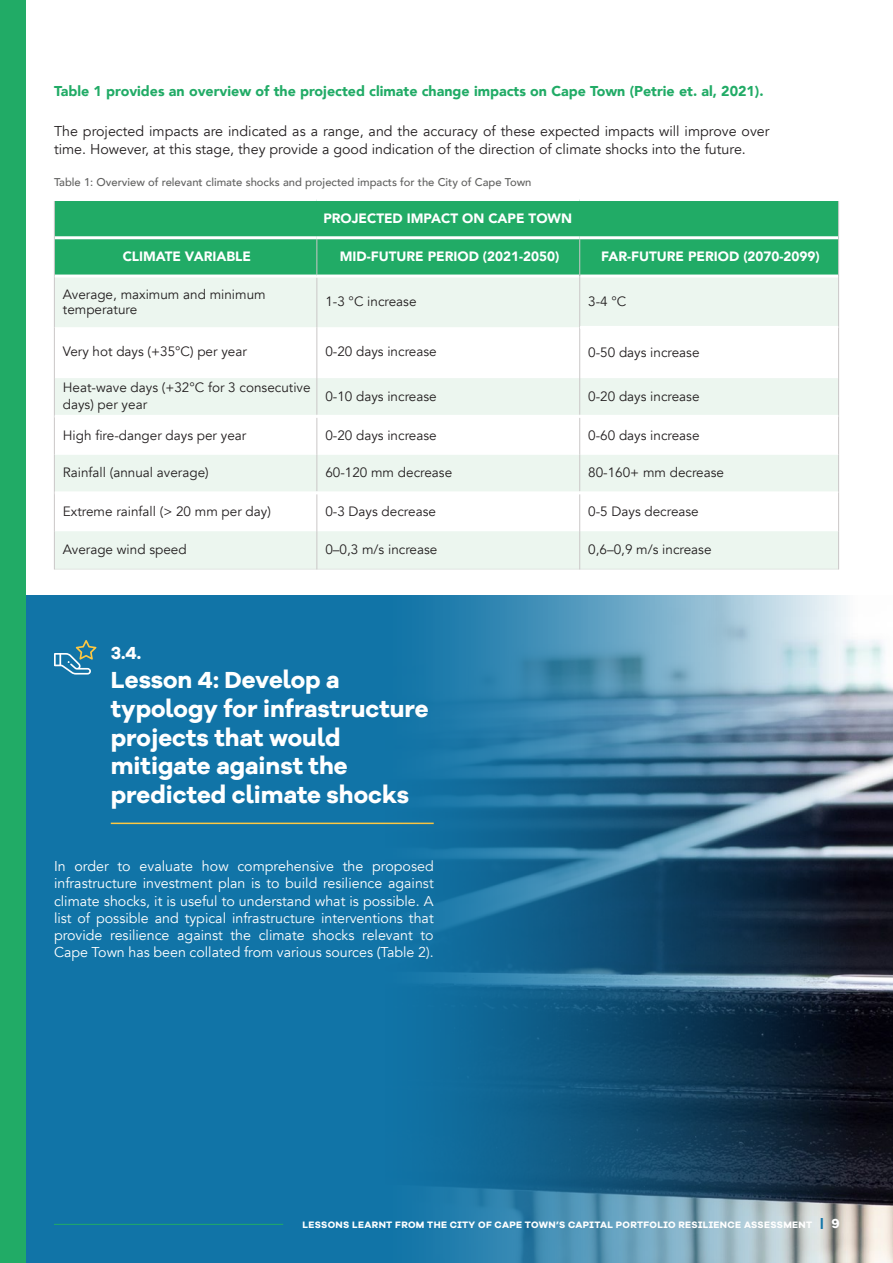
<style>
.page{position:relative;width:893px;height:1263px;background:#fff}
.page>*{position:absolute;margin:0;border:0;box-sizing:border-box;transform-origin:0 0}
.t1{font:24px/28.8px "Galano Grotesque Alt Bold";color:#fff}
.t2{font:18px "Galano Grotesque Alt Bold";color:#fff}
.t3{font:14.25px/17.2px "Avenir";color:#fff;text-align:justify}
.t4{font:14.25px/17.2px "Avenir";color:#231f20}
.t5{font:900 14.25px "Avenir";color:#21ab66}
.t6{font:13.5px/15px "Avenir";color:#231f20}
.t7{font:900 13.5px "Avenir";color:#fff}
.t8{font:500 11.25px "Avenir";color:#616160}
.t9{font:9.6px "Galano Grotesque Alt Bold";letter-spacing:.035em;color:#fff}
.s1{font-family:"Galano Grotesque Bold";font-size:13.5px;color:#1174a7}
.s2{font-size:13.5px}
</style>
<div class="page">
<div style="left:0;top:595px;width:893px;height:668px;background:#1174a7"></div>
<hr style="left:111px;top:822px;width:323px;height:2px;background:#fec842">
<div style="left:0;top:0;width:26px;height:1263px;background:#21ab66"></div>
<svg style="left:54px;top:640px;width:42px;height:35px"></svg>
<div style="left:55px;top:201px;width:783px;height:74px;background:#21ab66"></div>
<div style="left:55px;top:278px;width:783px;height:291px;background:#ecf6ef"></div>
<svg style="left:55px;top:327px;width:783px;height:204px"></svg>
<hr style="left:54px;top:201px;width:1px;height:37px;background:#cac7c7">
<hr style="left:54px;top:238px;width:1px;height:38px;background:#cac7c7">
<hr style="left:316px;top:239px;width:1px;height:36px;background:#cac7c7">
<hr style="left:54px;top:276px;width:1px;height:51px;background:#cac7c7">
<hr style="left:316px;top:278px;width:1px;height:49px;background:#cac7c7">
<hr style="left:55px;top:236px;width:262px;height:3px;background:#fff">
<hr style="left:317px;top:236px;width:263px;height:3px;background:#fff">
<hr style="left:580px;top:236px;width:258px;height:3px;background:#fff">
<hr style="left:579px;top:239px;width:1px;height:37px;background:#cac7c7">
<hr style="left:579px;top:276px;width:1px;height:51px;background:#cac7c7">
<hr style="left:838px;top:201px;width:1px;height:37px;background:#cac7c7">
<hr style="left:838px;top:238px;width:1px;height:38px;background:#cac7c7">
<hr style="left:838px;top:276px;width:1px;height:51px;background:#cac7c7">
<hr style="left:316px;top:327px;width:1px;height:51px;background:#cac7c7">
<hr style="left:316px;top:378px;width:1px;height:37px;background:#cac7c7">
<hr style="left:316px;top:455px;width:1px;height:36px;background:#cac7c7">
<hr style="left:316px;top:531px;width:1px;height:38px;background:#cac7c7">
<hr style="left:579px;top:378px;width:1px;height:37px;background:#cac7c7">
<hr style="left:579px;top:455px;width:1px;height:36px;background:#cac7c7">
<hr style="left:579px;top:531px;width:1px;height:38px;background:#cac7c7">
<hr style="left:838px;top:378px;width:1px;height:38px;background:#cac7c7">
<hr style="left:838px;top:455px;width:1px;height:38px;background:#cac7c7">
<hr style="left:838px;top:531px;width:1px;height:38px;background:#cac7c7">
<hr style="left:54px;top:327px;width:1px;height:51px;background:#cac7c7">
<hr style="left:54px;top:378px;width:1px;height:38px;background:#cac7c7">
<hr style="left:54px;top:455px;width:1px;height:38px;background:#cac7c7">
<hr style="left:54px;top:531px;width:1px;height:38px;background:#cac7c7">
<hr style="left:579px;top:327px;width:1px;height:51px;background:#cac7c7">
<hr style="left:580px;top:326px;width:258px;height:3px;background:#fff">
<hr style="left:838px;top:327px;width:1px;height:51px;background:#cac7c7">
<hr style="left:54px;top:416px;width:1px;height:39px;background:#cac7c7">
<hr style="left:55px;top:415px;width:262px;height:3px;background:#fff">
<hr style="left:317px;top:415px;width:263px;height:3px;background:#fff">
<hr style="left:580px;top:415px;width:258px;height:3px;background:#fff">
<hr style="left:316px;top:418px;width:1px;height:37px;background:#cac7c7">
<hr style="left:579px;top:418px;width:1px;height:37px;background:#cac7c7">
<hr style="left:838px;top:416px;width:1px;height:39px;background:#cac7c7">
<hr style="left:54px;top:493px;width:1px;height:38px;background:#cac7c7">
<hr style="left:55px;top:491px;width:262px;height:3px;background:#fff">
<hr style="left:317px;top:491px;width:263px;height:3px;background:#fff">
<hr style="left:580px;top:491px;width:258px;height:3px;background:#fff">
<hr style="left:316px;top:494px;width:1px;height:37px;background:#cac7c7">
<hr style="left:579px;top:494px;width:1px;height:37px;background:#cac7c7">
<hr style="left:838px;top:493px;width:1px;height:38px;background:#cac7c7">
<img style="left:306px;top:595px;width:587px;height:668px">
<hr style="left:54px;top:569px;width:784px;height:1px;background:#cac7c7">
<hr style="left:54px;top:1224px;width:229px;height:1px;background:#21ab66">
<p class="t5" style="left:54px;top:79px;width:711px">Table 1 provides an overview of the projected climate change impacts on Cape Town (Petrie et. al, 2021).</p>
<p class="t4" style="left:54px;top:123px;width:717px">The projected impacts are indicated as a range, and the accuracy of these expected impacts will improve over time. However, at this stage, they provide a good indication of the direction of climate shocks into the future.</p>
<p class="t8" style="left:54px;top:173px;width:479px">Table 1: Overview of relevant climate shocks and projected impacts for the City of Cape Town</p>
<p class="t7" style="left:323px;top:207px;width:250px">PROJECTED IMPACT ON CAPE TOWN</p>
<p class="t7" style="left:123px;top:245px;width:130px">CLIMATE VARIABLE</p>
<p class="t7" style="left:340px;top:245px;width:221px">MID-FUTURE PERIOD (2021-2050)</p>
<p class="t7" style="left:601px;top:245px;width:220px">FAR-FUTURE PERIOD (2070-2099)</p>
<p class="t6" style="left:63px;top:287px;width:204px">Average, maximum and minimum temperature</p>
<p class="t6" style="left:325px;top:294px;width:93px">1-3 °C increase</p>
<p class="t6" style="left:588px;top:294px;width:40px">3-4 °C</p>
<p class="t6" style="left:63px;top:344px;width:185px">Very hot days (+35°C) per year</p>
<p class="t6" style="left:325px;top:344px;width:113px">0-20 days increase</p>
<p class="t6" style="left:588px;top:345px;width:113px">0-50 days increase</p>
<p class="t6" style="left:63px;top:379px;width:249px;line-height:17.2px">Heat-wave days (+32°C for 3 consecutive days) per year</p>
<p class="t6" style="left:325px;top:389px;width:113px">0-10 days increase</p>
<p class="t6" style="left:588px;top:389px;width:113px">0-20 days increase</p>
<p class="t6" style="left:63px;top:428px;width:185px">High fire-danger days per year</p>
<p class="t6" style="left:325px;top:428px;width:113px">0-20 days increase</p>
<p class="t6" style="left:588px;top:428px;width:113px">0-60 days increase</p>
<p class="t6" style="left:63px;top:465px;width:147px">Rainfall (annual average)</p>
<p class="t6" style="left:325px;top:465px;width:128px">60-120 mm decrease</p>
<p class="t6" style="left:588px;top:465px;width:137px">80-160+ mm decrease</p>
<p class="t6" style="left:63px;top:504px;width:210px">Extreme rainfall (&gt; 20 mm per day)</p>
<p class="t6" style="left:325px;top:504px;width:112px">0-3 Days decrease</p>
<p class="t6" style="left:588px;top:504px;width:112px">0-5 Days decrease</p>
<p class="t6" style="left:63px;top:542px;width:125px">Average wind speed</p>
<p class="t6" style="left:325px;top:542px;width:114px">0–0,3 m/s increase</p>
<p class="t6" style="left:588px;top:542px;width:125px">0,6–0,9 m/s increase</p>
<p class="t2" style="left:111px;top:641px;width:32px">3.4.</p>
<p class="t1" style="left:111px;top:665px;width:319px">Lesson 4: Develop a typology for infrastructure projects that would mitigate against the predicted climate shocks</p>
<p class="t3" style="left:54px;top:858px;width:381px">In order to evaluate how comprehensive the proposed infrastructure investment plan is to build resilience against climate shocks, it is useful to understand what is possible. A list of possible and typical infrastructure interventions that provide resilience against the climate shocks relevant to Cape Town has been collated from various sources (Table 2).</p>
<p class="t9" style="left:303px;top:1218px;width:539px">LESSONS LEARNT FROM THE CITY OF CAPE TOWN’S CAPITAL PORTFOLIO RESILIENCE ASSESSMENT <span class="s1">|</span> <span class="s2">9</span></p>
</div>
